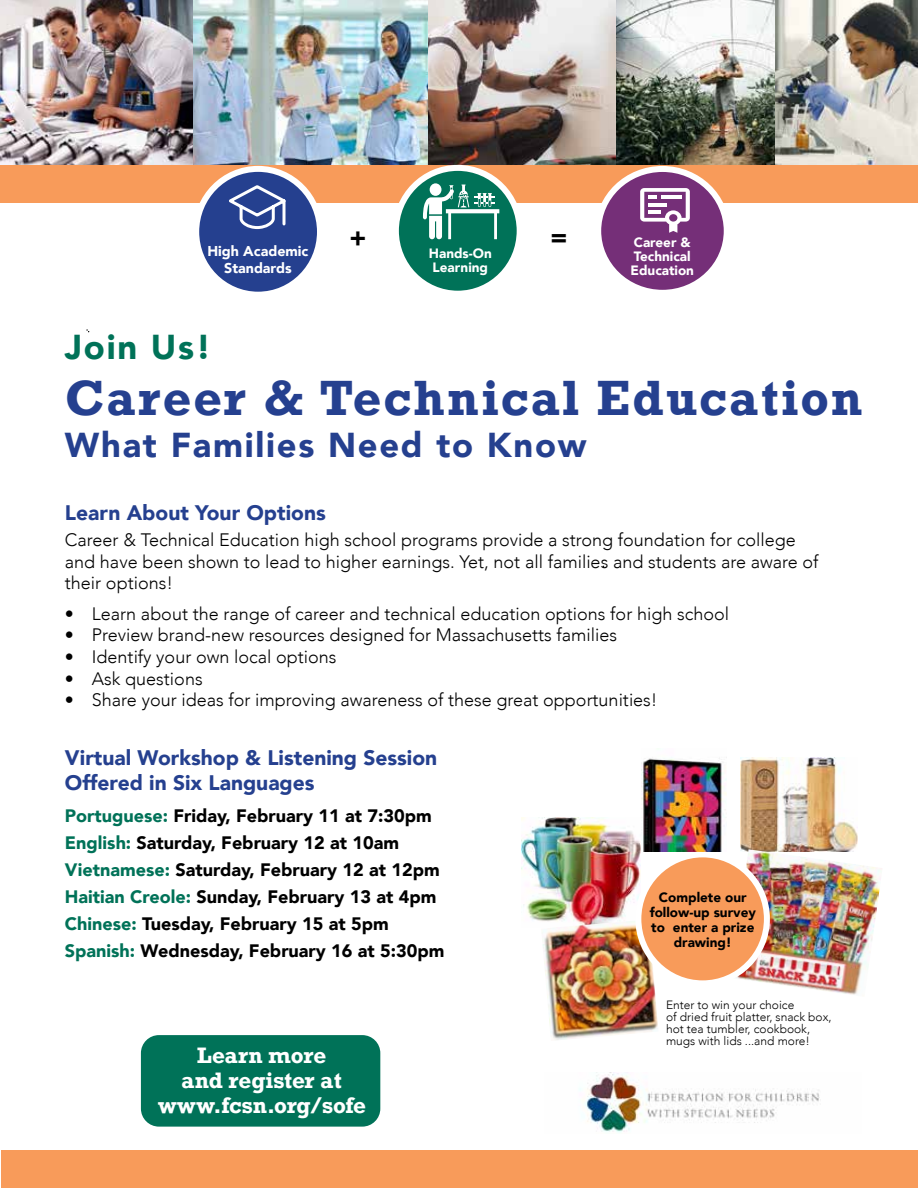
<style>
.page{position:relative;width:918px;height:1188px;background:#fff}
.page>*{position:absolute;margin:0;border:0;box-sizing:border-box;transform-origin:0 0}
.t1{font:700 46.5px "Rockwell";letter-spacing:.05em;color:#25408f}
.t2{font:900 34.5px "Avenir";letter-spacing:.05em;color:#25408f}
.t3{font:900 34.5px "Avenir";letter-spacing:.05em;color:#007258}
.t4{font:900 25.5px "Avenir";color:#000}
.t5{font:900 21px/25.2px "Avenir";color:#25408f}
.t6{font:700 21px/25.2px "Rockwell";color:#fff;text-align:center}
.t7{font:300 18px/21.6px "Avenir";color:#000}
.t8{font:900 18px/27px "Avenir";color:#000}
.t9{font:900 14.25px/17.1px "Avenir";color:#fff;text-align:center}
.t10{font:900 13.5px/15px "Avenir";color:#000;text-align:center}
.t11{font:900 13.5px/14.2px "Avenir";color:#fff}
.t12{font:300 12px/12px "Avenir";color:#000}
.s1{color:#007258}
</style>
<div class="page">
<img style="left:0;top:0;width:609px;height:165px">
<img style="left:741px;top:758px;width:116px;height:91px">
<img style="left:736px;top:849px;width:146px;height:146px">
<img style="left:775px;top:0;width:143px;height:165px">
<img style="left:609px;top:0;width:166px;height:165px">
<div style="left:0;top:165px;width:918px;height:37px;background:#f89b5a"></div>
<div style="left:396px;top:168px;width:124px;height:126px;background:#007258;border-radius:50%"></div>
<div style="left:393px;top:165px;width:130px;height:132px;border:6px solid #fff;border-radius:50%"></div>
<svg style="left:430px;top:183px;width:12px;height:13px"></svg>
<svg style="left:423px;top:185px;width:76px;height:54px"></svg>
<div style="left:196px;top:169px;width:124px;height:126px;background:#25408f;border-radius:50%"></div>
<div style="left:193px;top:166px;width:130px;height:132px;border:6px solid #fff;border-radius:50%"></div>
<div style="left:598px;top:169px;width:129px;height:124px;background:#752f78;border-radius:50%"></div>
<div style="left:595px;top:166px;width:135px;height:130px;border:6px solid #fff;border-radius:50%"></div>
<svg style="left:640px;top:188px;width:50px;height:45px"></svg>
<svg style="left:229px;top:185px;width:57px;height:45px"></svg>
<img style="left:522px;top:817px;width:118px;height:104px">
<img style="left:541px;top:919px;width:117px;height:121px">
<div style="left:638px;top:854px;width:129px;height:129px;background:#f89b5a;border-radius:50%"></div>
<div style="left:635px;top:851px;width:135px;height:135px;border:6px solid #fff;border-radius:50%"></div>
<img style="left:641px;top:757px;width:86px;height:95px">
<div style="left:141px;top:1035px;width:239px;height:92px;background:#007258;border-radius:18px"></div>
<img style="left:579px;top:1073px;width:241px;height:60px">
<div style="left:1px;top:1150px;width:917px;height:38px;background:#f89b5a"></div>
<h3 class="t4" style="left:349px;top:215px;width:18px">+</h3>
<h3 class="t4" style="left:550px;top:215px;width:18px">=</h3>
<p class="t11" style="left:429px;top:246px;width:64px">Hands-On<br>Learning</p>
<p class="t9" style="left:207px;top:242px;width:103px">High Academic<br>Standards</p>
<p class="t11" style="left:631px;top:235px;width:65px">Career &amp;<br>Technical<br>Education</p>
<h2 class="t3" style="left:65px;top:318px;width:148px">Join Us!</h2>
<h1 class="t1" style="left:65px;top:368px;width:799px">Career &amp; Technical Education</h1>
<h2 class="t2" style="left:65px;top:415px;width:523px">What Families Need to Know</h2>
<p class="t5" style="left:65px;top:500px;width:262px">Learn About Your Options</p>
<p class="t7" style="left:65px;top:529px;width:755px">Career &amp; Technical Education high school programs provide a strong foundation for college and have been shown to lead to higher earnings. Yet, not all families and students are aware of their options!</p>
<p class="t7" style="left:65px;top:603px;width:666px">• Learn about the range of career and technical education options for high school</p>
<p class="t7" style="left:65px;top:624px;width:554px">• Preview brand-new resources designed for Massachusetts families</p>
<p class="t7" style="left:65px;top:646px;width:273px">• Identify your own local options</p>
<p class="t7" style="left:65px;top:668px;width:139px">• Ask questions</p>
<p class="t7" style="left:65px;top:689px;width:594px">• Share your ideas for improving awareness of these great opportunities!</p>
<p class="t5" style="left:65px;top:745px;width:374px">Virtual Workshop &amp; Listening Session<br>Offered in Six Languages</p>
<p class="t8" style="left:65px;top:802px;width:381px"><span class="s1">Portuguese:</span> Friday, February 11 at 7:30pm <span class="s1">English:</span> Saturday, February 12 at 10am <span class="s1">Vietnamese:</span> Saturday, February 12 at 12pm <span class="s1">Haitian Creole:</span> Sunday, February 13 at 4pm <span class="s1">Chinese:</span> Tuesday, February 15 at 5pm <span class="s1">Spanish:</span> Wednesday, February 16 at 5:30pm</p>
<p class="t6" style="left:158px;top:1042px;width:210px">Learn more<br>and register at www.fcsn.org/sofe</p>
<p class="t10" style="left:650px;top:890px;width:108px">Complete our follow-up survey to enter a prize drawing!</p>
<p class="t12" style="left:666px;top:999px;width:167px">Enter to win your choice<br>of dried fruit platter, snack box, hot tea tumbler, cookbook, mugs with lids ...and more!</p>
</div>
